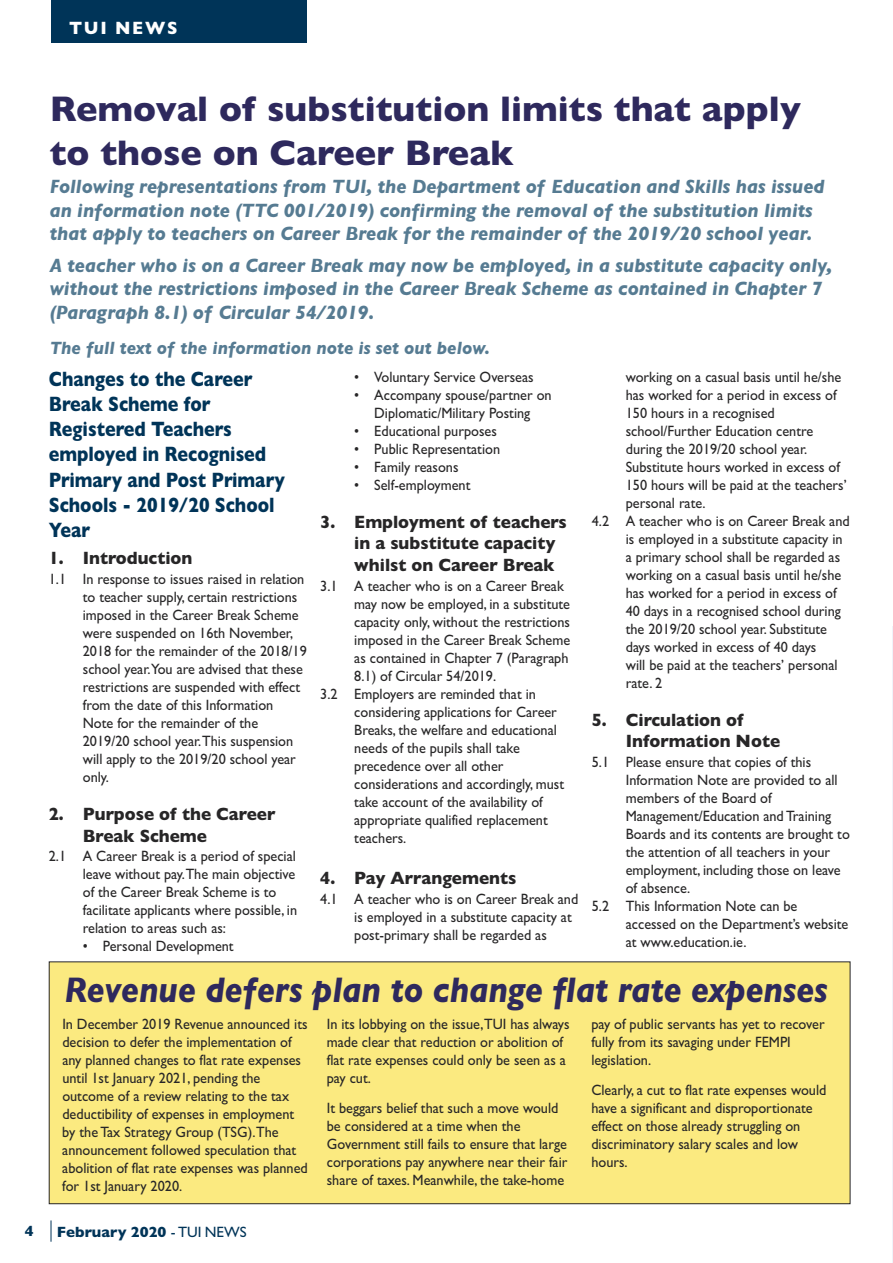
<style>
.page{position:relative;width:893px;height:1263px;background:#fff}
.page>*{position:absolute;margin:0;border:0;box-sizing:border-box;transform-origin:0 0}
.t1{font:700 36px/43.2px "Gill Sans";color:#2e295d}
.t2{font:italic 700 36px "Gill Sans";color:#2e295d;scale:.9 1}
.t3{font:700 21px/25.2px "Gill Sans";color:#003458;scale:.85 1}
.t4{font:italic 700 19.5px/23.4px "Gill Sans";color:#567b92;scale:.95 1}
.t5{font:700 18px/21.6px "Gill Sans";color:#272627;scale:.95 1}
.t6{font:italic 700 18px "Gill Sans";color:#567b92;scale:.95 1}
.t7{font:700 18px "Gill Sans";letter-spacing:.1em;color:#fff;scale:.95 1}
.t8{font:15px/18px "Gill Sans";color:#272627;scale:.95 1}
.t9{font:700 15px "Gill Sans";color:#003458}
.s1{font-weight:400}
</style>
<div class="page">
<hr style="left:892px;top:627px;width:1px;height:636px;background:#f0f3fa">
<div style="left:51px;top:0;width:255px;height:43px;background:#003458"></div>
<svg style="left:51px;top:1220px;width:1px;height:22px"></svg>
<div style="left:49px;top:962px;width:801px;height:242px;background:#fbea80"></div>
<div style="left:49px;top:961px;width:801px;height:243px;border:1px solid #272627"></div>
<p class="t7" style="left:69px;top:18px;width:116px">tui neWs</p>
<h1 class="t1" style="left:50px;top:87px;width:752px">removal of substitution limits that apply to those on career Break</h1>
<p class="t4" style="left:50px;top:175px;width:817px">Following representations from TUI, the Department of Education and Skills has issued an information note (TTC 001/2019) confirming the removal of the substitution limits that apply to teachers on Career Break for the remainder of the 2019/20 school year.</p>
<h3 class="t4" style="left:50px;top:254px;width:825px">A teacher who is on a Career Break may now be employed, in a substitute capacity only, without the restrictions imposed in the Career Break Scheme as contained in Chapter 7 (Paragraph 8.1) of Circular 54/2019.</h3>
<p class="t6" style="left:50px;top:337px;width:465px">The full text of the information note is set out below.</p>
<h2 class="t3" style="left:49px;top:366px;width:279px">changes to the career<br>Break scheme for registered teachers employed in recognised<br>Primary and Post Primary schools - 2019/20 school<br>Year</h2>
<p class="t5" style="left:49px;top:547px;width:153px">1. introduction</p>
<p class="t8" style="left:83px;top:570px;width:237px;text-indent:-34px">1.1 in response to issues raised in relation to teacher supply, certain restrictions imposed in the Career Break Scheme were suspended on 16th November, 2018 for the remainder of the 2018/19 school year.You are advised that these restrictions are suspended with effect from the date of this information Note for the remainder of the 2019/20 school year.This suspension will apply to the 2019/20 school year only.</p>
<p class="t5" style="left:83px;top:803px;width:204px;text-indent:-34px">2. Purpose of the career<br>Break scheme</p>
<p class="t8" style="left:83px;top:847px;width:227px;text-indent:-34px">2.1 A Career Break is a period of special leave without pay.The main objective of the Career Break Scheme is to facilitate applicants where possible, in relation to areas such as:</p>
<p class="t8" style="left:83px;top:937px;width:160px">• Personal Development</p>
<p class="t8" style="left:354px;top:368px;width:190px">• Voluntary Service Overseas</p>
<p class="t8" style="left:354px;top:386px;width:209px;text-align:center">• Accompany spouse/partner on<br>Diplomatic/Military Posting</p>
<p class="t8" style="left:354px;top:422px;width:152px">• educational purposes</p>
<p class="t8" style="left:354px;top:440px;width:155px">• Public representation</p>
<p class="t8" style="left:354px;top:458px;width:111px">• Family reasons</p>
<p class="t8" style="left:354px;top:476px;width:124px">• Self-employment</p>
<p class="t5" style="left:354px;top:511px;width:225px;text-indent:-34px">3. employment of teachers in a substitute capacity whilst on career Break</p>
<p class="t8" style="left:320px;top:576px;width:258px">3.1 A teacher who is on a Career Break</p>
<p class="t8" style="left:354px;top:594px;width:229px">may now be employed, in a substitute</p>
<p class="t8" style="left:354px;top:612px;width:229px">capacity only, without the restrictions</p>
<p class="t8" style="left:354px;top:630px;width:229px">imposed in the Career Break Scheme</p>
<p class="t8" style="left:354px;top:648px;width:227px">as contained in Chapter 7 (Paragraph</p>
<p class="t8" style="left:354px;top:666px;width:151px">8.1) of Circular 54/2019.</p>
<p class="t8" style="left:320px;top:684px;width:229px">3.2 employers are reminded that in</p>
<p class="t8" style="left:354px;top:702px;width:215px">considering applications for Career</p>
<p class="t8" style="left:354px;top:720px;width:215px">Breaks, the welfare and educational</p>
<p class="t8" style="left:354px;top:738px;width:176px">needs of the pupils shall take</p>
<p class="t8" style="left:354px;top:756px;width:159px">precedence over all other</p>
<p class="t8" style="left:354px;top:774px;width:222px">considerations and accordingly, must</p>
<p class="t8" style="left:354px;top:792px;width:200px">take account of the availability of</p>
<p class="t8" style="left:354px;top:810px;width:205px">appropriate qualified replacement</p>
<p class="t8" style="left:354px;top:828px;width:56px">teachers.</p>
<p class="t5" style="left:320px;top:867px;width:208px">4. Pay arrangements</p>
<p class="t8" style="left:354px;top:890px;width:237px;text-indent:-34px">4.1 A teacher who is on Career Break and is employed in a substitute capacity at post-primary shall be regarded as</p>
<p class="t8" style="left:626px;top:368px;width:228px">working on a casual basis until he/she</p>
<p class="t8" style="left:626px;top:386px;width:223px">has worked for a period in excess of</p>
<p class="t8" style="left:626px;top:404px;width:158px">150 hours in a recognised</p>
<p class="t8" style="left:626px;top:422px;width:199px">school/Further education centre</p>
<p class="t8" style="left:626px;top:440px;width:193px">during the 2019/20 school year.</p>
<p class="t8" style="left:626px;top:458px;width:227px">Substitute hours worked in excess of</p>
<p class="t8" style="left:626px;top:476px;width:234px">150 hours will be paid at the teachers’</p>
<p class="t8" style="left:626px;top:494px;width:86px">personal rate.</p>
<p class="t8" style="left:592px;top:512px;width:273px">4.2 A teacher who is on Career Break and</p>
<p class="t8" style="left:626px;top:530px;width:230px">is employed in a substitute capacity in</p>
<p class="t8" style="left:626px;top:548px;width:227px">a primary school shall be regarded as</p>
<p class="t8" style="left:626px;top:566px;width:228px">working on a casual basis until he/she</p>
<p class="t8" style="left:626px;top:584px;width:223px">has worked for a period in excess of</p>
<p class="t8" style="left:626px;top:602px;width:228px">40 days in a recognised school during</p>
<p class="t8" style="left:626px;top:620px;width:213px">the 2019/20 school year. Substitute</p>
<p class="t8" style="left:626px;top:638px;width:202px">days worked in excess of 40 days</p>
<p class="t8" style="left:626px;top:656px;width:224px">will be paid at the teachers’ personal</p>
<p class="t8" style="left:626px;top:674px;width:40px">rate. 2</p>
<p class="t5" style="left:626px;top:709px;width:164px;text-indent:-34px">5. circulation of information note</p>
<p class="t8" style="left:592px;top:753px;width:232px">5.1 Please ensure that copies of this</p>
<p class="t8" style="left:626px;top:771px;width:225px">information Note are provided to all</p>
<p class="t8" style="left:626px;top:789px;width:155px">members of the Board of</p>
<p class="t8" style="left:626px;top:807px;width:218px">Management/education and Training</p>
<p class="t8" style="left:626px;top:825px;width:237px">Boards and its contents are brought to</p>
<p class="t8" style="left:626px;top:843px;width:217px">the attention of all teachers in your</p>
<p class="t8" style="left:626px;top:861px;width:228px">employment, including those on leave</p>
<p class="t8" style="left:626px;top:879px;width:69px">of absence.</p>
<p class="t8" style="left:592px;top:897px;width:218px">5.2 This information Note can be</p>
<p class="t8" style="left:626px;top:915px;width:236px">accessed on the Department’s website</p>
<p class="t8" style="left:626px;top:933px;width:129px">at www.education.ie.</p>
<h1 class="t2" style="left:65px;top:968px;width:849px">Revenue defers plan to change flat rate expenses</h1>
<p class="t8" style="left:62px;top:1014px;width:260px">in December 2019 revenue announced its decision to defer the implementation of any planned changes to flat rate expenses until 1st January 2021, pending the outcome of a review relating to the tax deductibility of expenses in employment by the Tax Strategy Group (TSG).The announcement followed speculation that abolition of flat rate expenses was planned for 1st January 2020.</p>
<p class="t8" style="left:327px;top:1014px;width:257px">in its lobbying on the issue,TUi has always made clear that reduction or abolition of flat rate expenses could only be seen as a pay cut.</p>
<p class="t8" style="left:591px;top:1014px;width:247px">pay of public servants has yet to recover fully from its savaging under FeMPi legislation.</p>
<p class="t8" style="left:591px;top:1081px;width:249px">Clearly, a cut to flat rate expenses would have a significant and disproportionate effect on those already struggling on discriminatory salary scales and low hours.</p>
<p class="t8" style="left:327px;top:1099px;width:255px">it beggars belief that such a move would be considered at a time when the Government still fails to ensure that large corporations pay anywhere near their fair share of taxes. Meanwhile, the take-home</p>
<p class="t9" style="left:25px;top:1222px;width:10px">4</p>
<p class="t9" style="left:57px;top:1223px;width:191px">february 2020 <span class="s1">- TUi NeWS</span></p>
</div>
